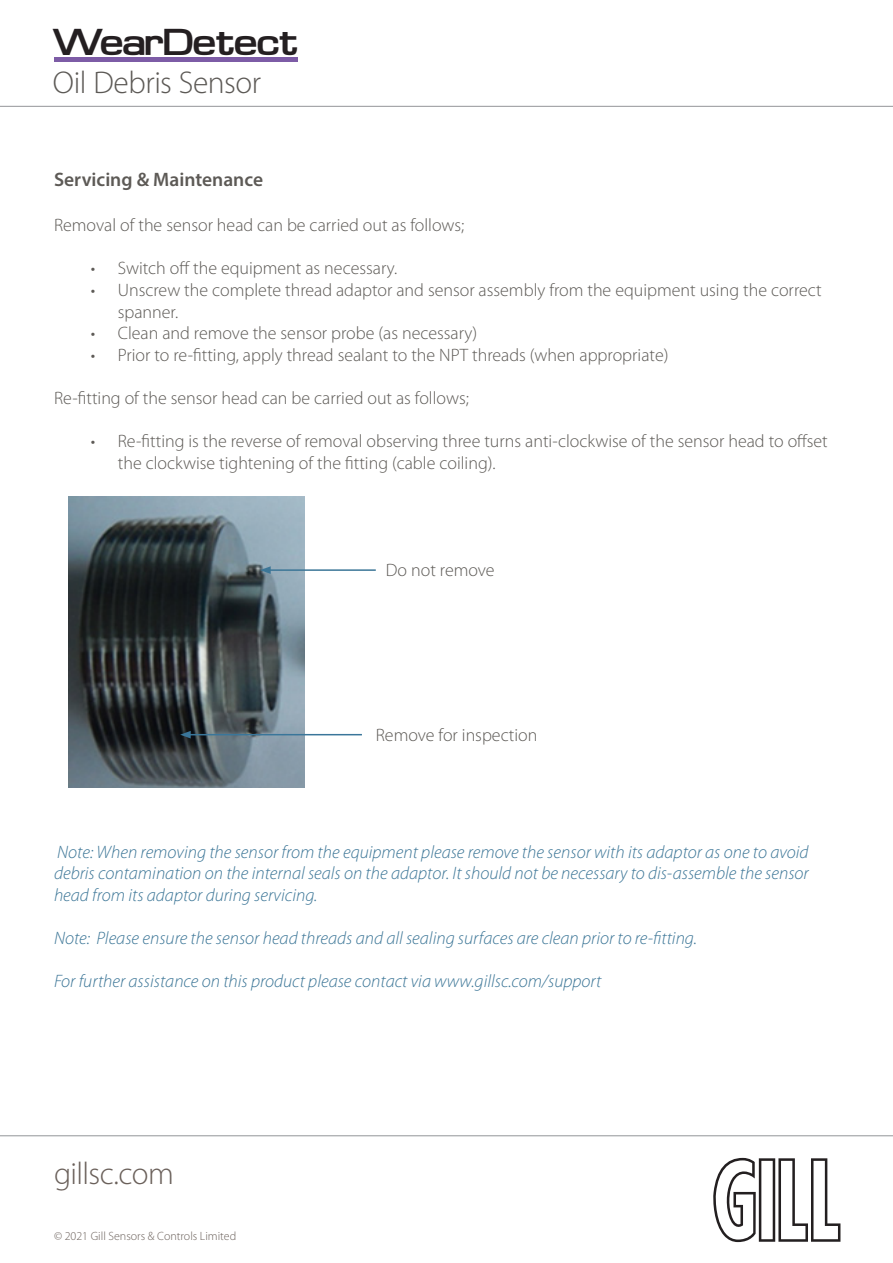
<style>
.page{position:relative;width:893px;height:1263px;background:#fff}
.page>*{position:absolute;margin:0;border:0;box-sizing:border-box;transform-origin:0 0}
.t1{font:39.6px "Waukegan ME Extend";color:#241f21;scale:1.04 1}
.t2{font:300 31.5px "Myriad Pro";letter-spacing:-.01em;color:#5c5955}
.t3{font:300 31.5px "Myriad Pro";letter-spacing:-.02em;color:#6a605a}
.t4{font:600 19.5px "Myriad Pro";color:#5d5a56}
.t5{font:300 18px/21.6px "Myriad Pro";color:#5d5a56}
.Body_-_New{font:italic 300 18px/21.6px "Myriad Pro";color:#3c7697;text-align:justify}
.t6{font:300 12px "Myriad Pro";color:#6a605a}
</style>
<div class="page">
<div style="left:54px;top:57px;width:244px;height:5px;background:#7d5ca6"></div>
<hr style="left:0;top:106px;width:893px;height:1px;background:#939598">
<svg style="left:713px;top:1158px;width:127px;height:84px"></svg>
<hr style="left:0;top:1135px;width:893px;height:1px;background:#939598">
<img style="left:68px;top:496px;width:237px;height:292px">
<hr style="left:268px;top:569px;width:108px;height:2px;background:#3c7697">
<svg style="left:260px;top:566px;width:11px;height:8px"></svg>
<hr style="left:188px;top:734px;width:174px;height:1px;background:#3a769a">
<svg style="left:180px;top:731px;width:11px;height:7px"></svg>
<h1 class="t1" style="left:52px;top:29px;width:238px">WearDetect</h1>
<h2 class="t2" style="left:53px;top:64px;width:210px">Oil Debris Sensor</h2>
<p class="t4" style="left:54px;top:167px;width:211px">Servicing &amp; Maintenance</p>
<p class="t5" style="left:54px;top:214px;width:412px">Removal of the sensor head can be carried out as follows;</p>
<p class="t5" style="left:91px;top:257px;width:308px">• Switch off the equipment as necessary.</p>
<p class="t5" style="left:118px;top:279px;width:705px;text-indent:-27px">• Unscrew the complete thread adaptor and sensor assembly from the equipment using the correct spanner.</p>
<p class="t5" style="left:91px;top:322px;width:388px">• Clean and remove the sensor probe (as necessary)</p>
<p class="t5" style="left:91px;top:344px;width:579px">• Prior to re-fitting, apply thread sealant to the NPT threads (when appropriate)</p>
<p class="t5" style="left:54px;top:387px;width:416px">Re-fitting of the sensor head can be carried out as follows;</p>
<p class="t5" style="left:118px;top:430px;width:711px;text-indent:-27px">• Re-fitting is the reverse of removal observing three turns anti-clockwise of the sensor head to offset the clockwise tightening of the fitting (cable coiling).</p>
<p class="t5" style="left:386px;top:559px;width:110px">Do not remove</p>
<p class="t5" style="left:376px;top:724px;width:163px">Remove for inspection</p>
<p class="Body_-_New" style="left:54px;top:841px;width:756px">Note: When removing the sensor from the equipment please remove the sensor with its adaptor as one to avoid debris contamination on the internal seals on the adaptor. It should not be necessary to dis-assemble the sensor head from its adaptor during servicing.</p>
<p class="Body_-_New" style="left:54px;top:927px;width:644px">Note: Please ensure the sensor head threads and all sealing surfaces are clean prior to re-fitting.</p>
<p class="Body_-_New" style="left:54px;top:970px;width:549px">For further assistance on this product please contact via www.gillsc.com/support</p>
<h2 class="t3" style="left:54px;top:1155px;width:121px">gillsc.com</h2>
<p class="t6" style="left:54px;top:1228px;width:184px">© 2021 Gill Sensors &amp; Controls Limited</p>
</div>
